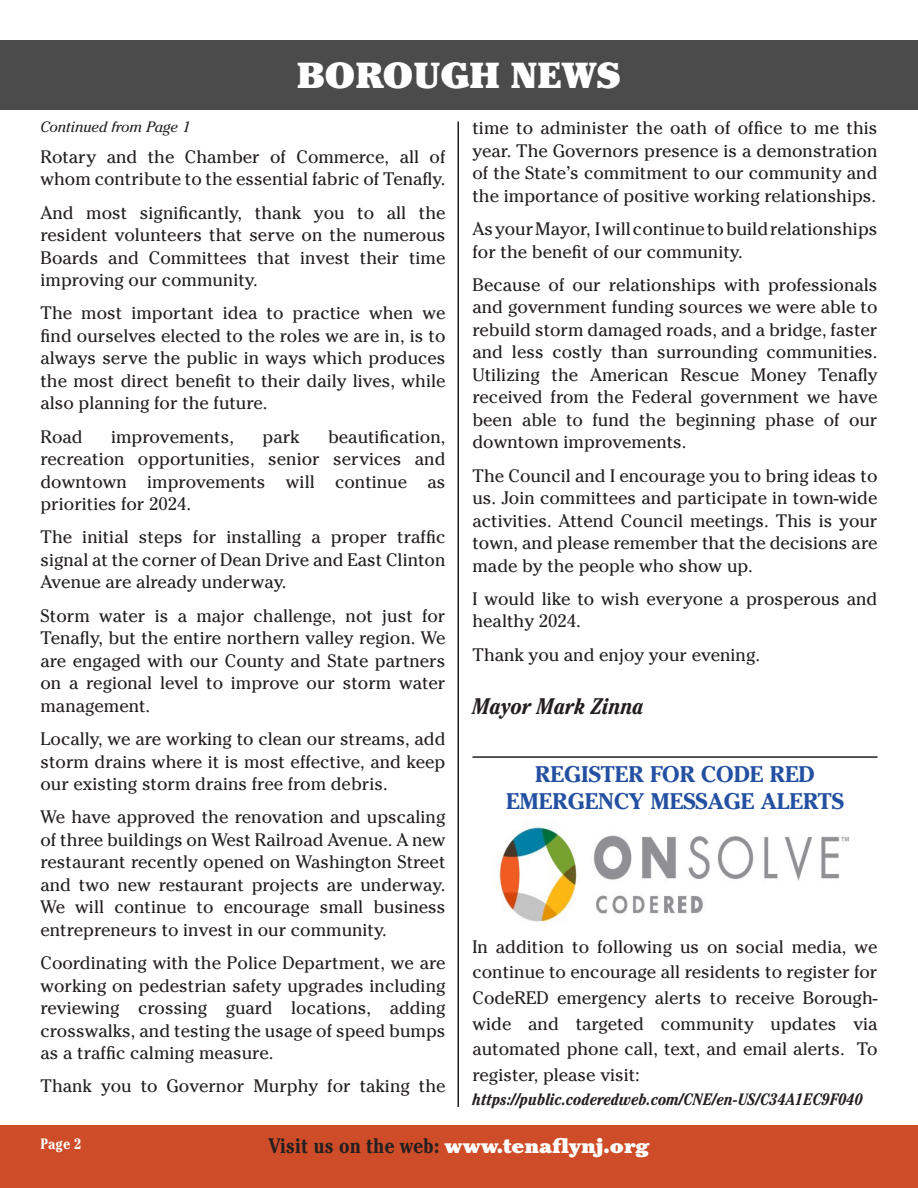
<style>
.page{position:relative;width:918px;height:1188px;background:#fff}
.page>*{position:absolute;margin:0;border:0;box-sizing:border-box;transform-origin:0 0}
.t1{font:900 36px "Cheltenham Std";color:#fff}
.t2{font:700 22.5px/27px "Cheltenham Std";color:#2450a1;text-align:center}
.t3{font:italic 700 condensed 22.5px "Cheltenham Std";color:#231f20}
.t4{font:900 21px "Cheltenham Std";color:#fff}
.t5{font:18px/22.5px "Cheltenham Std";color:#231f20;text-align:justify}
.t6{font:italic 700 condensed 16.5px "Cheltenham Std";color:#231f20}
.t7{font:italic 15px "Cheltenham Std";color:#231f20}
.t8{font:700 condensed 15px "Cheltenham Std";color:#fff}
.s1{font-weight:700;font-stretch:condensed;color:#231f20}
</style>
<div class="page">
<div style="left:0;top:1125px;width:918px;height:63px;background:#ce4c27"></div>
<hr style="left:458px;top:122px;width:1px;height:985px;background:#231f20">
<div style="left:0;top:40px;width:918px;height:70px;background:#4c4b4b"></div>
<img style="left:498px;top:826px;width:351px;height:96px">
<hr style="left:472px;top:756px;width:406px;height:2px;background:#231f20">
<h1 class="t1" style="left:297px;top:54px;width:325px">BOROUGH NEWS</h1>
<p class="t7" style="left:40px;top:118px;width:151px">Continued from Page 1</p>
<p class="t5" style="left:40px;top:145px;width:407px">Rotary and the Chamber of Commerce, all of whom contribute to the essential fabric of Tenafly.</p>
<p class="t5" style="left:40px;top:201px;width:407px">And most significantly, thank you to all the resident volunteers that serve on the numerous Boards and Committees that invest their time improving our community.</p>
<p class="t5" style="left:40px;top:302px;width:407px">The most important idea to practice when we find ourselves elected to the roles we are in, is to always serve the public in ways which produces the most direct benefit to their daily lives, while also planning for the future.</p>
<p class="t5" style="left:40px;top:425px;width:44px">Road</p>
<p class="t5" style="left:111px;top:425px;width:125px">improvements,</p>
<p class="t5" style="left:263px;top:425px;width:39px">park</p>
<p class="t5" style="left:40px;top:425px;width:407px;text-indent:288px">beautification, recreation opportunities, senior services and downtown improvements will continue as priorities for 2024.</p>
<p class="t5" style="left:40px;top:526px;width:407px">The initial steps for installing a proper traffic signal at the corner of Dean Drive and East Clinton Avenue are already underway.</p>
<p class="t5" style="left:40px;top:604px;width:407px">Storm water is a major challenge, not just for Tenafly, but the entire northern valley region. We are engaged with our County and State partners on a regional level to improve our storm water management.</p>
<p class="t5" style="left:40px;top:728px;width:407px">Locally, we are working to clean our streams, add storm drains where it is most effective, and keep our existing storm drains free from debris.</p>
<p class="t5" style="left:40px;top:806px;width:407px">We have approved the renovation and upscaling of three buildings on West Railroad Avenue. A new restaurant recently opened on Washington Street and two new restaurant projects are underway.<br>We will continue to encourage small business entrepreneurs to invest in our community.</p>
<p class="t5" style="left:40px;top:952px;width:407px">Coordinating with the Police Department, we are working on pedestrian safety upgrades including reviewing crossing guard locations, adding crosswalks, and testing the usage of speed bumps as a traffic calming measure.</p>
<p class="t5" style="left:40px;top:1075px;width:407px">Thank you to Governor Murphy for taking the</p>
<p class="t5" style="left:472px;top:117px;width:407px">time to administer the oath of office to me this year. The Governors presence is a demonstration of the State’s commitment to our community and the importance of positive working relationships.</p>
<p class="t5" style="left:472px;top:218px;width:406px">As your Mayor, I will continue to build relationships for the benefit of our community.</p>
<p class="t5" style="left:472px;top:273px;width:407px">Because of our relationships with professionals and government funding sources we were able to rebuild storm damaged roads, and a bridge, faster and less costly than surrounding communities.<br>Utilizing the American Rescue Money Tenafly received from the Federal government we have been able to fund the beginning phase of our downtown improvements.</p>
<p class="t5" style="left:472px;top:464px;width:407px">The Council and I encourage you to bring ideas to us. Join committees and participate in town-wide activities. Attend Council meetings. This is your town, and please remember that the decisions are made by the people who show up.</p>
<p class="t5" style="left:472px;top:588px;width:406px">I would like to wish everyone a prosperous and healthy 2024.</p>
<p class="t5" style="left:472px;top:643px;width:289px">Thank you and enjoy your evening.</p>
<p class="t3" style="left:472px;top:693px;width:173px">Mayor Mark Zinna</p>
<p class="t2" style="left:506px;top:761px;width:339px">REGISTER FOR CODE RED<br>EMERGENCY MESSAGE ALERTS</p>
<p class="t5" style="left:472px;top:934px;width:407px;line-height:25.5px">In addition to following us on social media, we continue to encourage all residents to register for CodeRED emergency alerts to receive Borough&shy;wide and targeted community updates via automated phone call, text, and email alerts. To register, please visit:</p>
<p class="t6" style="left:472px;top:1090px;width:392px">https://public.coderedweb.com/CNE/en-US/C34A1EC9F040</p>
<p class="t8" style="left:40px;top:1135px;width:43px">Page 2</p>
<p class="t4" style="left:269px;top:1133px;width:382px"><span class="s1">Visit us on the web:</span> www.tenaflynj.org</p>
</div>
